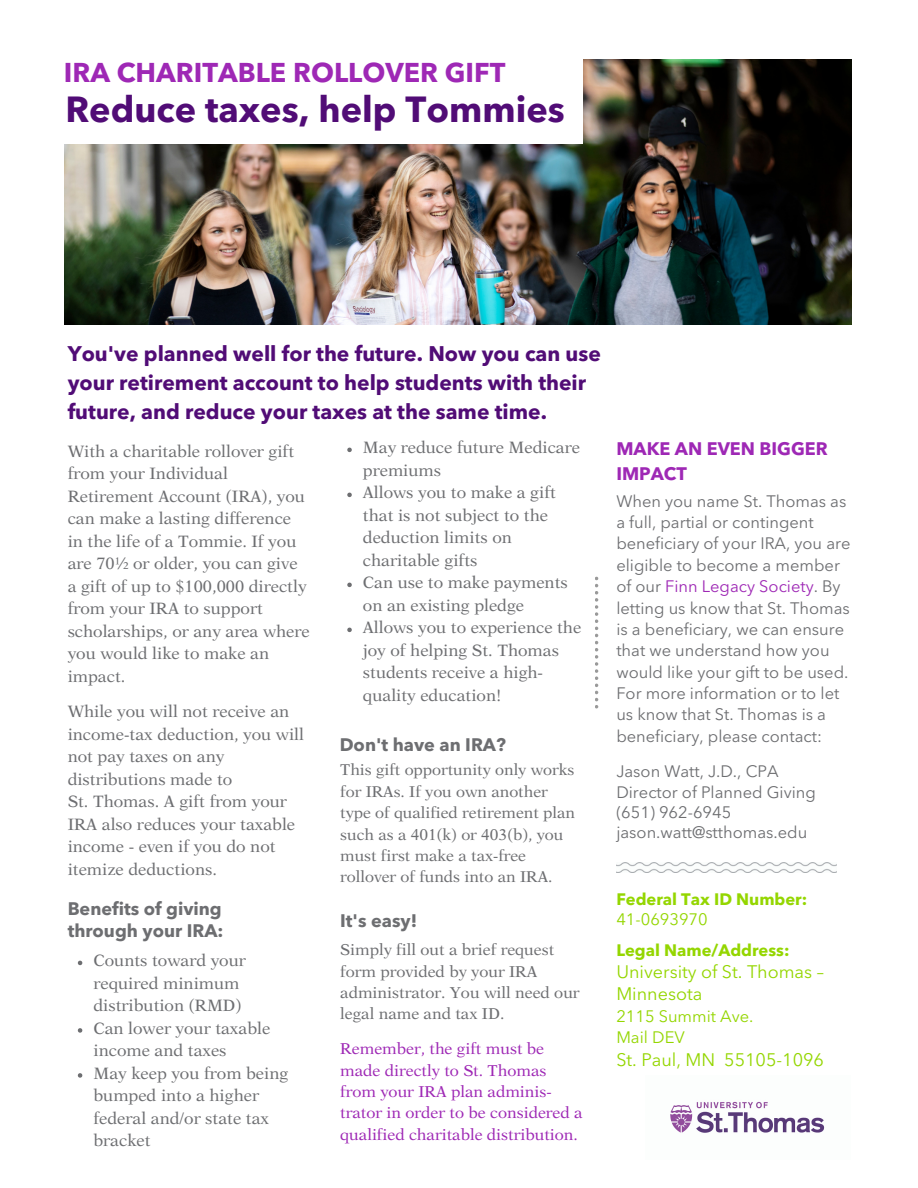
<style>
.page{position:relative;width:918px;height:1188px;background:#fff}
.page>*{position:absolute;margin:0;border:0;box-sizing:border-box;transform-origin:0 0}
.t1{font:700 36px "Avenir Next LT Pro";color:#510c76}
.t2{font:700 27px "Avenir Next LT Pro";color:#9e28b5}
.t3{font:700 21px/29.2px "Avenir Next LT Pro";color:#510c76}
.t4{font:700 18px/22.5px "Avenir Next LT Pro";color:#6d6e71}
.t5{font:18px/22.5px "Avenir Next LT Pro";color:#94d600}
.t6{font:700 18px/24.8px "Avenir Next LT Pro";color:#9e28b5}
.t7{font:16.5px/22.5px "New Aster LT Std";color:#6d6e71}
.t8{font:16.5px/21.3px "Avenir Next LT Pro";color:#6d6e71}
.t9{font:700 16.5px "Avenir Next LT Pro";color:#94d600}
.t10{font:16.5px/21.3px "Avenir Next LT Pro";color:#94d600}
.t11{font:15.75px/21.3px "New Aster LT Std";color:#9e28b5}
.t12{font:15.75px/21.3px "New Aster LT Std";color:#6d6e71}
.t13{font:15.6px/21.3px "New Aster LT Std";color:#6d6e71}
.s1{color:#9e28b5}
</style>
<div class="page">
<img style="left:65px;top:60px;width:786px;height:264px">
<div style="left:0;top:0;width:583px;height:143px;background:#fff"></div>
<svg style="left:595px;top:577px;width:3px;height:131px"></svg>
<img style="left:670px;top:1101px;width:155px;height:32px">
<img style="left:616px;top:863px;width:221px;height:10px">
<svg style="left:347px;top:448px;width:5px;height:4px"></svg>
<svg style="left:347px;top:493px;width:5px;height:4px"></svg>
<svg style="left:347px;top:583px;width:5px;height:4px"></svg>
<svg style="left:347px;top:628px;width:5px;height:4px"></svg>
<svg style="left:78px;top:961px;width:4px;height:4px"></svg>
<svg style="left:78px;top:1028px;width:4px;height:5px"></svg>
<svg style="left:78px;top:1073px;width:4px;height:5px"></svg>
<h2 class="t2" style="left:64px;top:61px;width:443px">IRA CHARITABLE ROLLOVER GIFT</h2>
<h1 class="t1" style="left:65px;top:95px;width:501px">Reduce taxes, help Tommies</h1>
<p class="t3" style="left:68px;top:341px;width:535px">You've planned well for the future. Now you can use your retirement account to help students with their future, and reduce your taxes at the same time.</p>
<p class="t7" style="left:68px;top:441px;width:244px">With a charitable rollover gift from your Individual<br>Retirement Account (IRA), you can make a lasting difference in the life of a Tommie. If you are 70½ or older, you can give a gift of up to $100,000 directly from your IRA to support scholarships, or any area where you would like to make an impact.</p>
<p class="t7" style="left:68px;top:702px;width:238px">While you will not receive an income-tax deduction, you will not pay taxes on any distributions made to<br>St. Thomas. A gift from your<br>IRA also reduces your taxable income - even if you do not itemize deductions.</p>
<p class="t4" style="left:68px;top:899px;width:157px">Benefits of giving through your IRA:</p>
<p class="t7" style="left:94px;top:951px;width:196px">Counts toward your required minimum distribution (RMD)<br>Can lower your taxable income and taxes<br>May keep you from being bumped into a higher federal and/or state tax bracket</p>
<p class="t7" style="left:363px;top:438px;width:220px">May reduce future Medicare premiums<br>Allows you to make a gift that is not subject to the deduction limits on charitable gifts<br>Can use to make payments on an existing pledge<br>Allows you to experience the joy of helping St. Thomas students receive a high&shy;quality education!</p>
<p class="t4" style="left:340px;top:735px;width:168px">Don't have an IRA?</p>
<p class="t13" style="left:340px;top:761px;width:236px">This gift opportunity only works for IRAs. If you own another type of qualified retirement plan such as a 401(k) or 403(b), you must first make a tax-free rollover of funds into an IRA.</p>
<p class="t4" style="left:340px;top:911px;width:78px">It's easy!</p>
<p class="t12" style="left:340px;top:941px;width:241px">Simply fill out a brief request form provided by your IRA administrator. You will need our legal name and tax ID.</p>
<p class="t11" style="left:340px;top:1040px;width:244px">Remember, the gift must be made directly to St. Thomas from your IRA plan adminis&shy;trator in order to be considered a qualified charitable distribution.</p>
<p class="t6" style="left:616px;top:438px;width:213px">MAKE AN EVEN BIGGER<br>IMPACT</p>
<p class="t8" style="left:616px;top:492px;width:236px">When you name St. Thomas as a full, partial or contingent beneficiary of your IRA, you are eligible to become a member of our <span class="s1">Finn Legacy Society</span>. By letting us know that St. Thomas is a beneficiary, we can ensure that we understand how you would like your gift to be used.<br>For more information or to let us know that St. Thomas is a beneficiary, please contact:</p>
<p class="t8" style="left:616px;top:763px;width:201px;line-height:20.2px">Jason Watt, J.D., CPA<br>Director of Planned Giving (651) 962-6945 jason.watt@stthomas.edu</p>
<p class="t9" style="left:616px;top:892px;width:192px">Federal Tax ID Number:</p>
<p class="t10" style="left:616px;top:910px;width:93px">41-0693970</p>
<p class="t9" style="left:616px;top:944px;width:175px">Legal Name/Address:</p>
<p class="t5" style="left:616px;top:962px;width:209px">University of St. Thomas –<br>Minnesota</p>
<p class="t10" style="left:616px;top:1007px;width:139px">2115 Summit Ave.<br>Mail DEV</p>
<p class="t5" style="left:616px;top:1050px;width:209px">St. Paul, MN 55105-1096</p>
</div>
